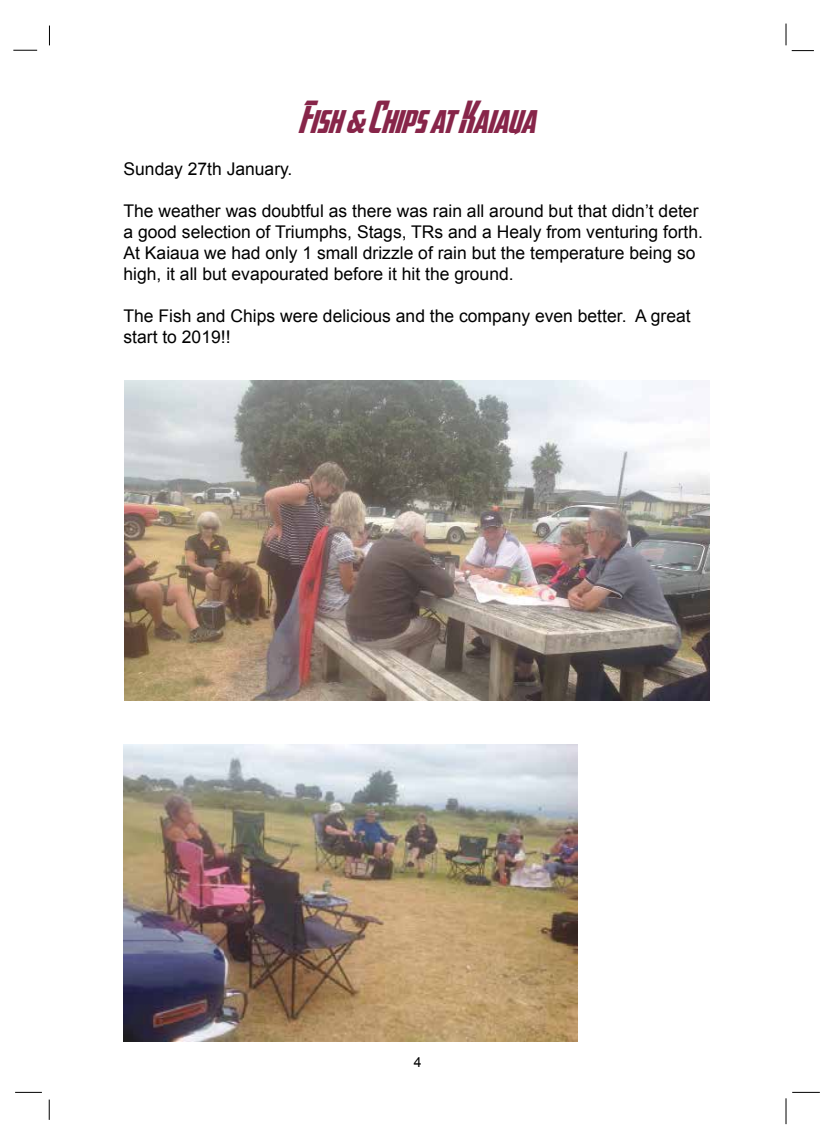
<style>
.page{position:relative;width:836px;height:1141px;background:#fff}
.page>*{position:absolute;margin:0;border:0;box-sizing:border-box;transform-origin:0 0}
.t1{font:31.5px "Avengeance Heroic Avenger Normal";color:#872549}
.t2{font:17.5px/21px "Arial";color:#000}
.t3{font:14px "Arial";color:#000}
</style>
<div class="page">
<svg style="left:49px;top:26px;width:1px;height:19px"></svg>
<svg style="left:13px;top:50px;width:24px;height:1px"></svg>
<svg style="left:15px;top:1092px;width:27px;height:1px"></svg>
<svg style="left:49px;top:1100px;width:1px;height:20px"></svg>
<svg style="left:786px;top:1092px;width:34px;height:32px"></svg>
<svg style="left:786px;top:24px;width:28px;height:27px"></svg>
<img style="left:125px;top:380px;width:585px;height:320px">
<img style="left:124px;top:744px;width:453px;height:298px">
<h1 class="t1" style="left:298px;top:100px;width:238px">Fish &amp; Chips at Kaiaua</h1>
<p class="t2" style="left:124px;top:158px;width:170px">Sunday 27th January.</p>
<p class="t2" style="left:124px;top:200px;width:581px">The weather was doubtful as there was rain all around but that didn’t deter a good selection of Triumphs, Stags, TRs and a Healy from venturing forth.<br>At Kaiaua we had only 1 small drizzle of rain but the temperature being so high, it all but evapourated before it hit the ground.</p>
<p class="t2" style="left:124px;top:305px;width:569px">The Fish and Chips were delicious and the company even better. A great start to 2019!!</p>
<p class="t3" style="left:414px;top:1053px;width:9px">4</p>
</div>
